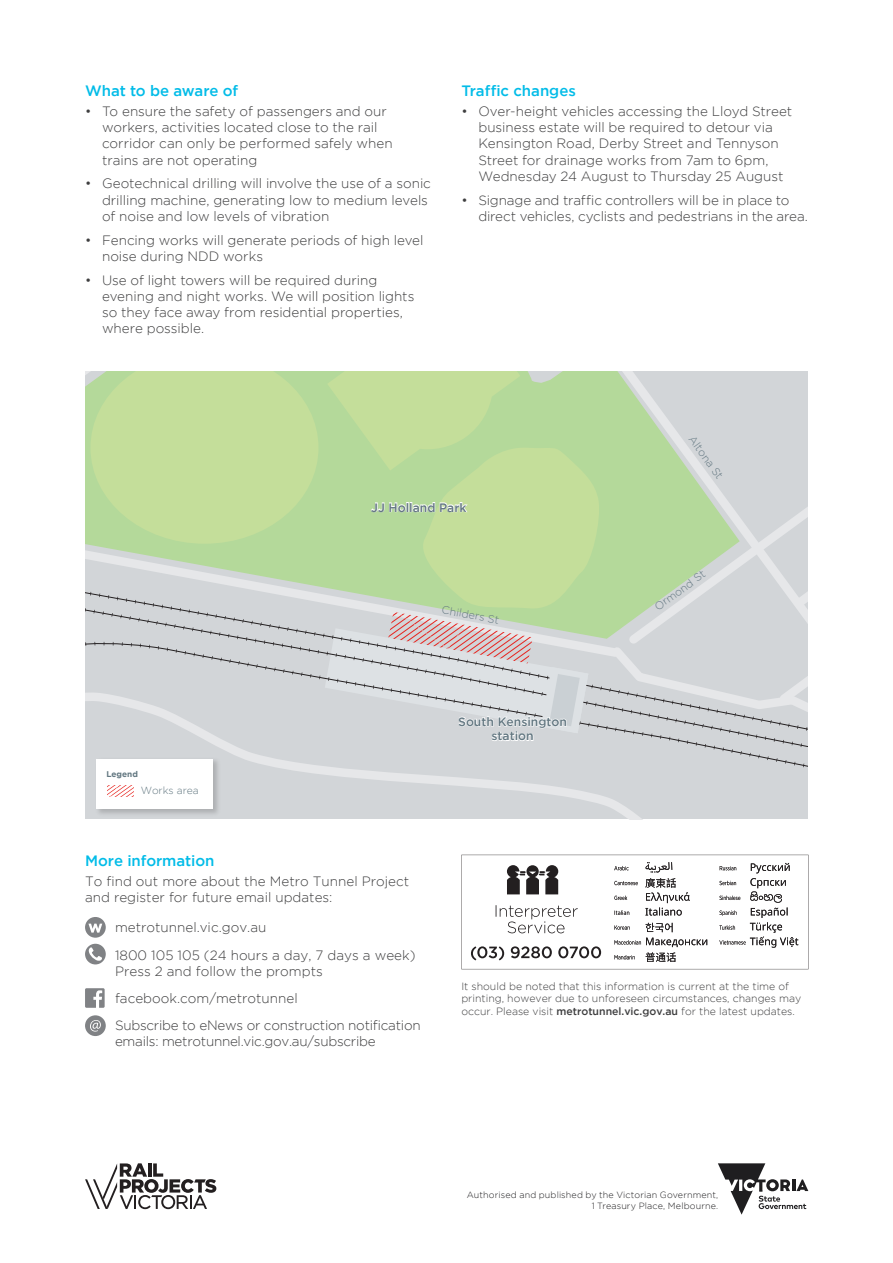
<style>
.page{position:relative;width:893px;height:1263px;background:#fff}
.page>*{position:absolute;margin:0;border:0;box-sizing:border-box;transform-origin:0 0}
.t1{font:500 15px "Gotham";letter-spacing:-.005em;color:#02bce8}
.t2{font:300 13.5px/16.2px "Gotham";color:#3e3e3f}
.t3{font:300 13.5px "Gotham";letter-spacing:-.02em;color:#3e3e3f}
.t4{font:500 12.15px/14.5px "Gotham";color:#647882;text-align:center}
.t5{font:300 10.95px "Gotham";color:#647882}
.t6{font:300 10.5px/12.6px "Gotham";color:#3e3e3f}
.t7{font:300 10.35px "Gotham";color:#647982}
.t8{font:300 9px/10.5px "Gotham";letter-spacing:.015em;color:#1f1e20;text-align:right}
.t9{font:700 8.25px "Gotham";color:#647982}
.s1{font-weight:500}
</style>
<div class="page">
<svg style="left:718px;top:1163px;width:90px;height:51px"></svg>
<svg style="left:85px;top:1163px;width:131px;height:46px"></svg>
<svg style="left:85px;top:917px;width:21px;height:21px"></svg>
<svg style="left:85px;top:944px;width:21px;height:20px"></svg>
<svg style="left:85px;top:988px;width:20px;height:20px"></svg>
<svg style="left:85px;top:1015px;width:21px;height:21px"></svg>
<svg style="left:461px;top:855px;width:347px;height:114px"></svg>
<svg style="left:85px;top:372px;width:723px;height:447px;background:#c8d7bd"></svg>
<img style="left:93px;top:757px;width:130px;height:62px">
<div style="left:96px;top:759px;width:117px;height:49px;background:#fff"></div>
<svg style="left:107px;top:785px;width:27px;height:11px"></svg>
<p class="t1" style="left:85px;top:82px;width:155px">What to be aware of</p>
<p class="t2" style="left:102px;top:103px;width:292px;text-indent:-17px">• To ensure the safety of passengers and our workers, activities located close to the rail corridor can only be performed safely when trains are not operating</p>
<p class="t2" style="left:102px;top:175px;width:330px;text-indent:-17px">• Geotechnical drilling will involve the use of a sonic drilling machine, generating low to medium levels of noise and low levels of vibration</p>
<p class="t2" style="left:102px;top:232px;width:323px;text-indent:-17px">• Fencing works will generate periods of high level noise during NDD works</p>
<p class="t2" style="left:102px;top:272px;width:314px;text-indent:-17px">• Use of light towers will be required during evening and night works. We will position lights so they face away from residential properties, where possible.</p>
<p class="t1" style="left:461px;top:82px;width:116px">Traffic changes</p>
<p class="t2" style="left:478px;top:103px;width:315px;text-indent:-17px">• Over-height vehicles accessing the Lloyd Street business estate will be required to detour via Kensington Road, Derby Street and Tennyson Street for drainage works from 7am to 6pm, Wednesday 24 August to Thursday 25 August</p>
<p class="t2" style="left:478px;top:192px;width:331px;text-indent:-17px">• Signage and traffic controllers will be in place to direct vehicles, cyclists and pedestrians in the area.</p>
<p class="t5" style="left:696px;top:433px;width:52px;rotate:54deg">Altona St</p>
<p class="t9" style="left:106px;top:769px;width:33px">Legend</p>
<p class="t7" style="left:141px;top:785px;width:60px">Works area</p>
<p class="t4" style="left:371px;top:500px;width:97px">JJ Holland Park</p>
<p class="t5" style="left:443px;top:604px;width:60px;rotate:10deg">Childers St</p>
<p class="t4" style="left:458px;top:714px;width:110px">South Kensington station</p>
<p class="t5" style="left:652px;top:603px;width:61px;rotate:-36deg">Ormond St</p>
<p class="t1" style="left:85px;top:852px;width:131px">More information</p>
<p class="t2" style="left:85px;top:873px;width:326px">To find out more about the Metro Tunnel Project and register for future email updates:</p>
<p class="t2" style="left:115px;top:913px;width:302px;line-height:28.2px">metrotunnel.vic.gov.au<br>1800 105 105 (24 hours a day, 7 days a week)</p>
<p class="t2" style="left:115px;top:958px;width:307px;line-height:27px">Press 2 and follow the prompts facebook.com/metrotunnel<br>Subscribe to eNews or construction notification</p>
<p class="t3" style="left:115px;top:1034px;width:262px">emails: metrotunnel.vic.gov.au/subscribe</p>
<p class="t6" style="left:461px;top:979px;width:341px">It should be noted that this information is current at the time of printing, however due to unforeseen circumstances, changes may occur. Please visit <span class="s1">metrotunnel.vic.gov.au</span> for the latest updates.</p>
<p class="t8" style="left:467px;top:1190px;width:253px">Authorised and published by the Victorian Government,<br>1 Treasury Place, Melbourne.</p>
</div>
